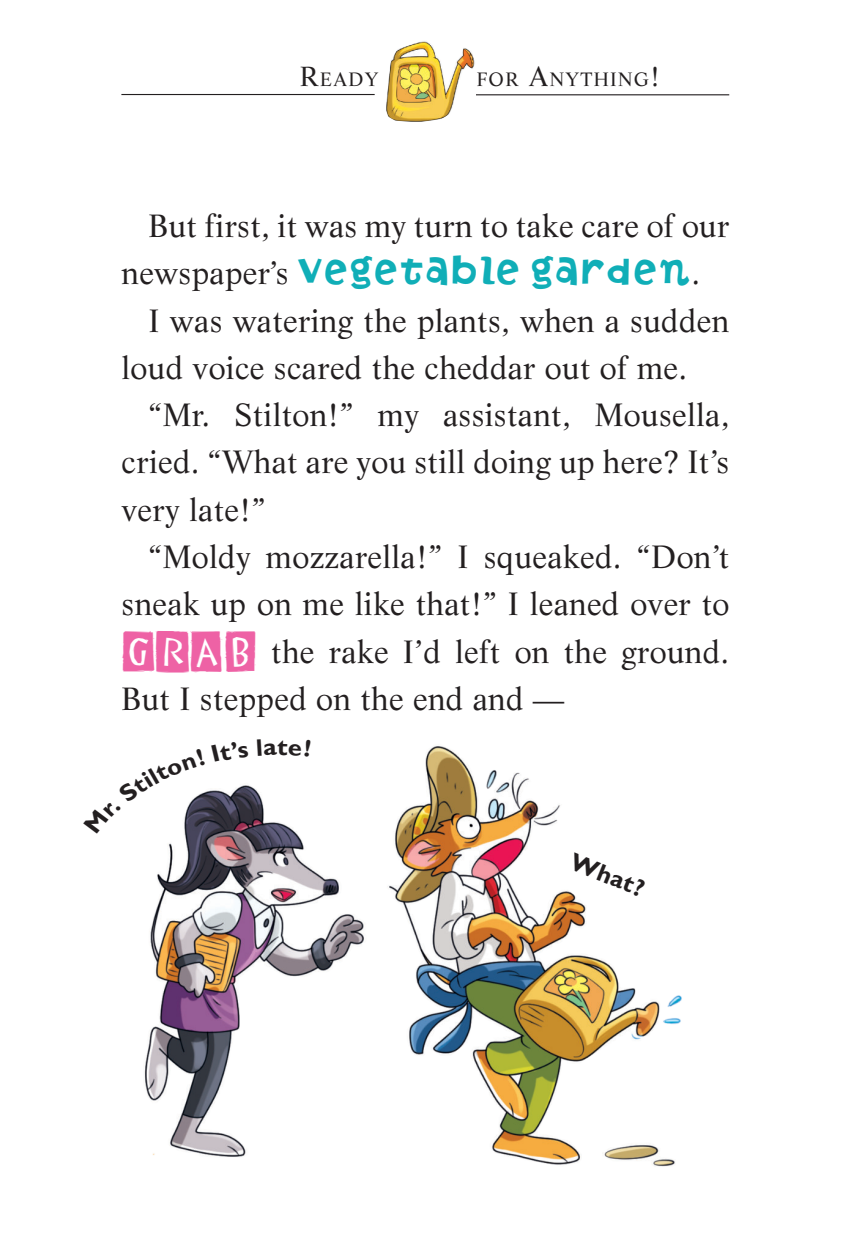
<style>
.page{position:relative;width:851px;height:1236px;background:#fff}
.page>*{position:absolute;margin:0;border:0;box-sizing:border-box;transform-origin:0 0}
.t1{font:45px "Butter Finger";letter-spacing:.08em;color:#10aeb7}
.t2{font:31.5px/47.2px "Life LT Std";letter-spacing:.01em;color:#231f20;text-align:justify}
.t3{font:700 24.75px "Gill Sans CE";color:#231f20}
.t4{font:18.9px "Life LT Std";letter-spacing:.07em;color:#231f20}
.s1{font-size:27px}
.s2{font-family:"Life LT Std";font-size:31.5px;color:#231f20}
.s3{font-family:"Digital Woodcuts Black ITC";font-size:45px;color:#ee62a5}
</style>
<div class="page">
<img style="left:386px;top:41px;width:89px;height:81px">
<img style="left:667px;top:995px;width:15px;height:12px">
<img style="left:663px;top:1018px;width:18px;height:6px">
<img style="left:144px;top:785px;width:220px;height:372px">
<img style="left:389px;top:746px;width:271px;height:419px">
<img style="left:602px;top:1142px;width:73px;height:25px">
<hr style="left:121px;top:94px;width:253px;height:1px;background:#231f20">
<hr style="left:476px;top:94px;width:253px;height:1px;background:#231f20">
<svg style="left:144px;top:785px;width:61px;height:48px"></svg>
<p class="t4" style="left:300px;top:71px;width:80px"><span class="s1">R</span>eady</p>
<p class="t4" style="left:476px;top:71px;width:185px">foR <span class="s1">a</span>nything<span class="s1">!</span></p>
<p class="t2" style="left:149px;top:205px;width:582px">But first, it was my turn to take care of our</p>
<h1 class="t1" style="left:121px;top:242px;width:580px"><span class="s2">newspaper’s</span> VEGETABLE GARDEN<span class="s2">.</span></h1>
<p class="t2" style="left:122px;top:299px;width:609px;text-indent:27px">I was watering the plants, when a sudden loud voice scared the cheddar out of me.</p>
<p class="t2" style="left:122px;top:394px;width:609px;text-indent:27px">“Mr. Stilton!” my assistant, Mousella, cried. “What are you still doing up here? It’s very late!”</p>
<p class="t2" style="left:121px;top:536px;width:609px;text-indent:27px">“Moldy mozzarella!” I squeaked. “Don’t sneak up on me like that!” I leaned over to <span class="s3">grab</span> the rake I’d left on the ground.<br>But I stepped on the end and —</p>
<p class="t3" style="left:574px;top:852px;width:79px;rotate:22deg">What?</p>
</div>
